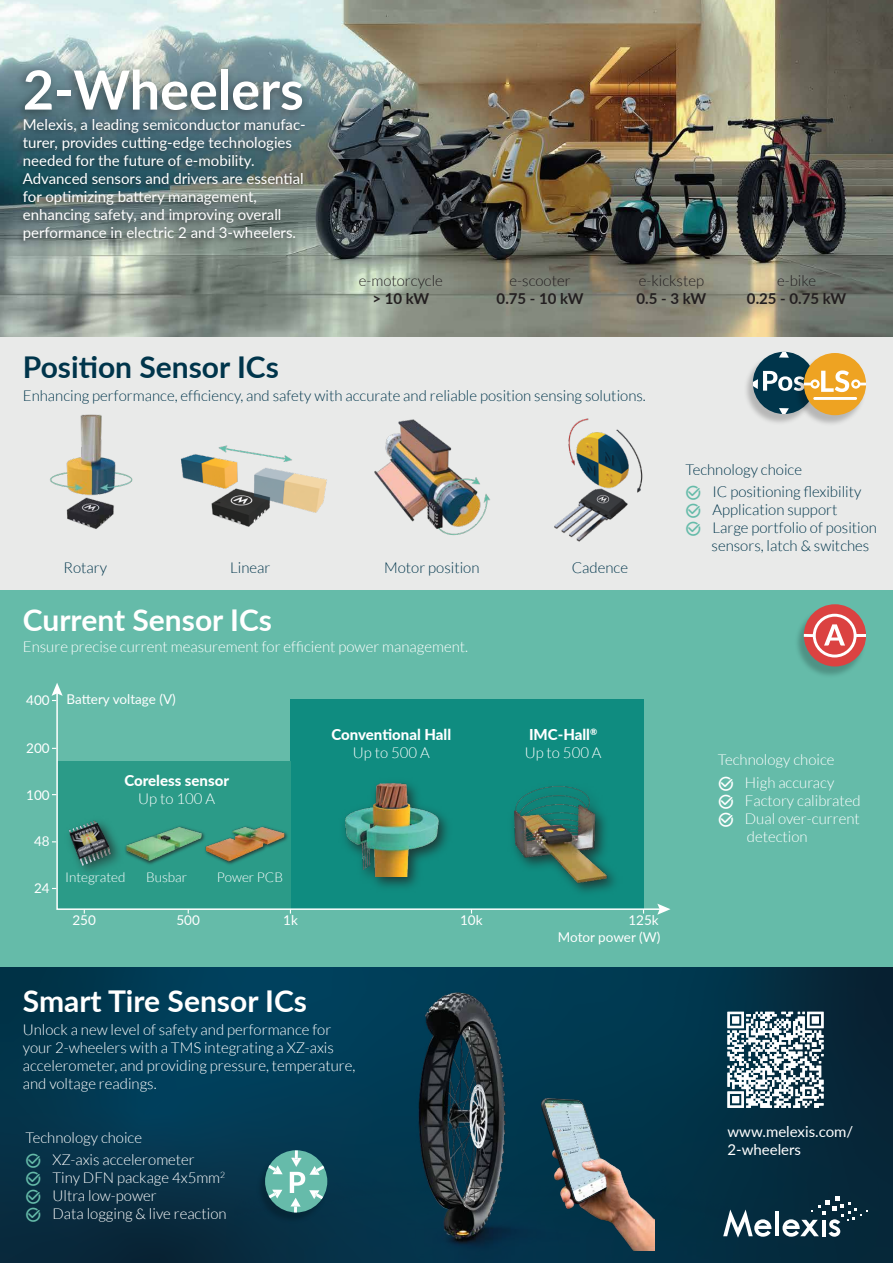
<style>
.page{position:relative;width:893px;height:1263px;background:#fff}
.page>*{position:absolute;margin:0;border:0;box-sizing:border-box;transform-origin:0 0}
.t1{font:700 54px "Lato";color:#fff}
.t2{font:700 30px "Lato";color:#fff}
.t3{font:700 30px "Lato";color:#00354b}
.t4{font:300 15px/18px "Lato";color:#fff}
.t5{font:15px/18px "Lato";color:#fff}
.t6{font:300 15px/18px "Lato";color:#00354b}
.t7{font:800 15px/18px "Lato";color:#fff}
.t8{font:300 15px "Lato";color:#231f20}
.t9{font:700 15px "Lato";color:#231f20}
.t10{font:13.5px "Lato";color:#fff}
.t11{font:300 13.5px "Lato";color:#fff}
.s1{font-weight:300}
</style>
<div class="page">
<img style="left:0;top:0;width:893px;height:337px">
<div style="left:0;top:586px;width:893px;height:391px;background:#65bba9"></div>
<svg style="left:0;top:968px;width:893px;height:295px;background:#043147"></svg>
<img style="left:234px;top:987px;width:499px;height:276px">
<div style="left:0;top:337px;width:893px;height:253px;background:#e9eae9"></div>
<img style="left:8px;top:52px;width:364px;height:150px">
<img style="left:14px;top:113px;width:303px;height:170px">
<svg style="left:723px;top:1209px;width:48px;height:29px"></svg>
<hr style="left:775px;top:1211px;width:4px;height:25px;background:#fff">
<svg style="left:782px;top:1197px;width:85px;height:40px"></svg>
<svg style="left:727px;top:1012px;width:96px;height:96px"></svg>
<img style="left:746px;top:352px;width:47px;height:71px">
<div style="left:753px;top:352px;width:62px;height:62px;background:#00354b;border-radius:50%"></div>
<svg style="left:779px;top:352px;width:10px;height:6px"></svg>
<svg style="left:779px;top:408px;width:10px;height:6px"></svg>
<img style="left:793px;top:353px;width:72px;height:71px">
<div style="left:804px;top:353px;width:62px;height:62px;background:#eea322;border-radius:50%"></div>
<hr style="left:813px;top:397px;width:44px;height:3px;background:#fff">
<svg style="left:753px;top:370px;width:113px;height:22px"></svg>
<img style="left:797px;top:607px;width:63px;height:69px">
<div style="left:804px;top:604px;width:62px;height:62px;background:#db4241;border-radius:50%"></div>
<svg style="left:804px;top:614px;width:62px;height:43px"></svg>
<img style="left:254px;top:1150px;width:76px;height:76px">
<div style="left:265px;top:1150px;width:62px;height:62px;background:#6ba;border-radius:50%"></div>
<svg style="left:269px;top:1189px;width:13px;height:9px"></svg>
<svg style="left:268px;top:1165px;width:15px;height:9px"></svg>
<svg style="left:290px;top:1150px;width:35px;height:62px"></svg>
<img style="left:542px;top:1099px;width:112px;height:151px">
<svg style="left:56px;top:699px;width:602px;height:212px"></svg>
<svg style="left:657px;top:904px;width:13px;height:11px"></svg>
<svg style="left:52px;top:683px;width:11px;height:18px"></svg>
<img style="left:374px;top:419px;width:116px;height:117px">
<img style="left:181px;top:445px;width:146px;height:82px">
<img style="left:50px;top:414px;width:83px;height:115px">
<img style="left:554px;top:418px;width:89px;height:123px">
<img style="left:336px;top:774px;width:121px;height:121px">
<img style="left:338px;top:777px;width:106px;height:99px">
<div style="left:504px;top:777px;width:121px;height:124px;background:#0f8c80"></div>
<img style="left:502px;top:782px;width:114px;height:103px">
<img style="left:60px;top:812px;width:68px;height:70px">
<img style="left:64px;top:818px;width:42px;height:49px">
<img style="left:106px;top:815px;width:105px;height:59px">
<img style="left:188px;top:816px;width:105px;height:59px">
<svg style="left:26px;top:1154px;width:15px;height:68px"></svg>
<h1 class="t1" style="left:23px;top:50px;width:282px">2-Wheelers</h1>
<p class="t5" style="left:23px;top:115px;width:284px">Melexis, a leading semiconductor manufac&shy;turer, provides cutting-edge technologies needed for the future of e-mobility.<br>Advanced sensors and drivers are essential for optimizing battery management, enhancing safety, and improving overall performance in electric 2 and 3-wheelers.</p>
<h2 class="t3" style="left:23px;top:345px;width:258px">Position Sensor ICs</h2>
<p class="t8" style="left:359px;top:273px;width:86px">e-motorcycle</p>
<p class="t9" style="left:372px;top:288px;width:58px">&gt; 10 kW</p>
<p class="t8" style="left:510px;top:273px;width:63px">e-scooter</p>
<p class="t9" style="left:497px;top:288px;width:88px">0.75 - 10 kW</p>
<p class="t8" style="left:639px;top:273px;width:67px">e-kickstep</p>
<p class="t9" style="left:637px;top:288px;width:71px">0.5 - 3 kW</p>
<p class="t6" style="left:23px;top:387px;width:624px">Enhancing performance, efficiency, and safety with accurate and reliable position sensing solutions.</p>
<p class="t8" style="left:777px;top:273px;width:40px">e-bike</p>
<p class="t9" style="left:747px;top:288px;width:101px">0.25 - 0.75 kW</p>
<p class="t6" style="left:64px;top:558px;width:45px">Rotary</p>
<p class="t6" style="left:230px;top:558px;width:42px">Linear</p>
<p class="t6" style="left:384px;top:558px;width:97px">Motor position</p>
<p class="t6" style="left:572px;top:558px;width:58px">Cadence</p>
<h2 class="t2" style="left:23px;top:598px;width:251px">Current Sensor ICs</h2>
<p class="t4" style="left:23px;top:638px;width:447px">Ensure precise current measurement for efficient power management.</p>
<p class="t10" style="left:26px;top:690px;width:25px">400</p>
<p class="t10" style="left:26px;top:739px;width:25px">200</p>
<p class="t10" style="left:26px;top:785px;width:25px">100</p>
<p class="t10" style="left:34px;top:832px;width:17px">48</p>
<p class="t10" style="left:34px;top:878px;width:17px">24</p>
<p class="t10" style="left:67px;top:690px;width:111px">Battery voltage (V)</p>
<p class="t7" style="left:124px;top:770px;width:106px">Coreless sensor</p>
<p class="t4" style="left:138px;top:789px;width:78px">Up to 100 A</p>
<p class="t11" style="left:65px;top:870px;width:62px">Integrated</p>
<p class="t11" style="left:146px;top:870px;width:43px">Busbar</p>
<p class="t11" style="left:217px;top:870px;width:68px">Power PCB</p>
<p class="t7" style="left:331px;top:724px;width:121px">Conventional Hall</p>
<p class="t4" style="left:353px;top:743px;width:78px">Up to 500 A</p>
<p class="t7" style="left:525px;top:724px;width:78px">IMC-Hall<sup>®<br></sup><span class="s1">Up to 500 A</span></p>
<p class="t10" style="left:72px;top:910px;width:25px">250</p>
<p class="t10" style="left:176px;top:910px;width:25px">500</p>
<p class="t10" style="left:283px;top:910px;width:16px">1k</p>
<p class="t10" style="left:460px;top:910px;width:24px">10k</p>
<p class="t10" style="left:628px;top:910px;width:32px">125k</p>
<p class="t10" style="left:558px;top:927px;width:104px">Motor power (W)</p>
<h2 class="t2" style="left:23px;top:979px;width:286px">Smart Tire Sensor ICs</h2>
<p class="t4" style="left:23px;top:1020px;width:334px">Unlock a new level of safety and performance for your 2-wheelers with a TMS integrating a XZ-axis accelerometer, and providing pressure, temperature, and voltage readings.</p>
<p class="t4" style="left:52px;top:1126px;width:144px;line-height:22.4px;text-indent:-27px">Technology choice<br>XZ-axis accelerometer</p>
<p class="t4" style="left:52px;top:1169px;width:176px">Tiny DFN package 4x5mm<sup>2<br></sup>Ultra low-power<br>Data logging &amp; live reaction</p>
<p class="t6" style="left:712px;top:459px;width:150px;line-height:22.4px;text-indent:-27px">Technology choice<br>IC positioning flexibility</p>
<p class="t6" style="left:712px;top:501px;width:167px">Application support<br>Large portfolio of position sensors, latch &amp; switches</p>
<p class="t4" style="left:718px;top:749px;width:118px;line-height:22.4px;text-align:right">Technology choice<br>High accuracy</p>
<p class="t4" style="left:745px;top:791px;width:117px;text-align:justify">Factory calibrated Dual over-current detection</p>
<p class="t5" style="left:727px;top:1122px;width:127px">www.melexis.com/<br>2-wheelers</p>
</div>
